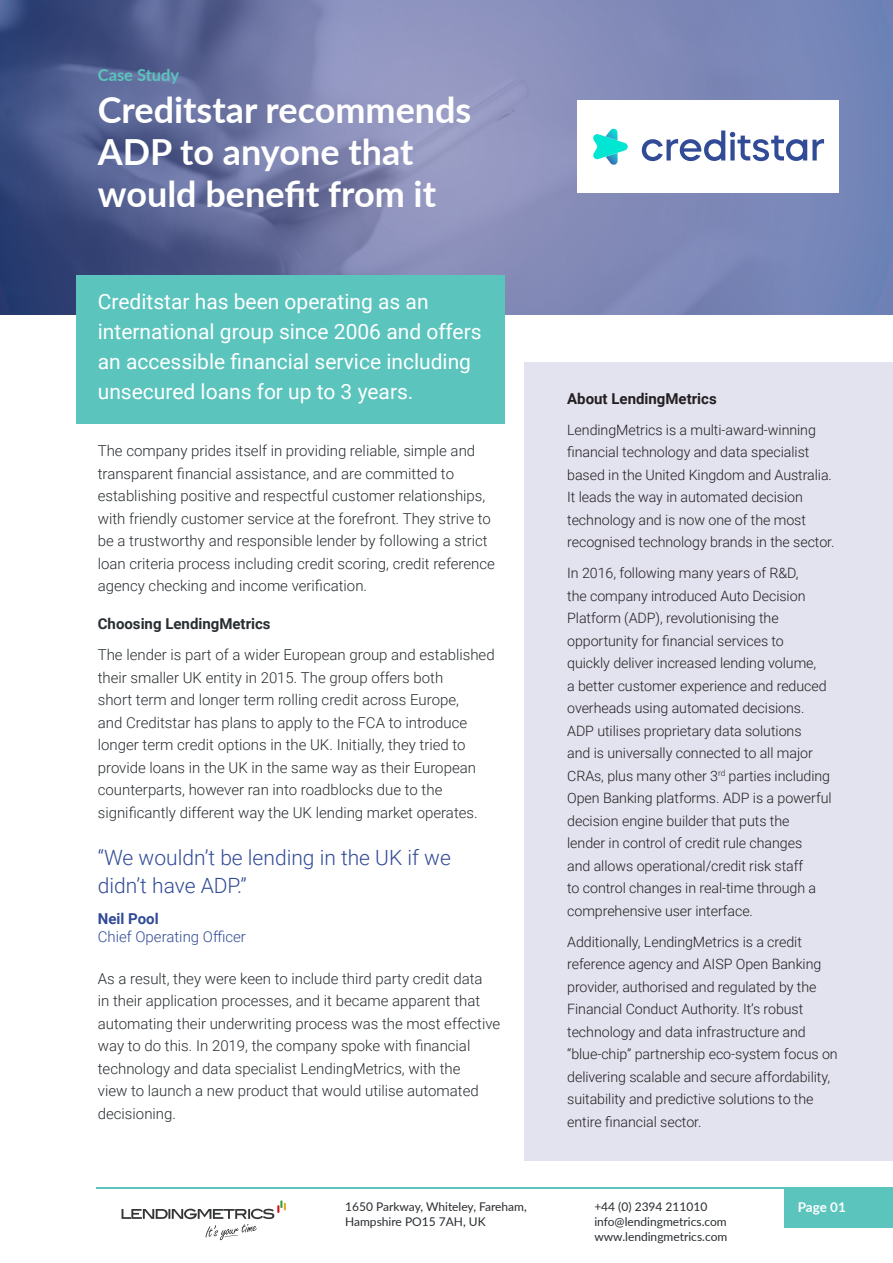
<style>
.page{position:relative;width:893px;height:1263px;background:#fff}
.page>*{position:absolute;margin:0;border:0;box-sizing:border-box;transform-origin:0 0}
.Case_Study_Title{font:700 36px/42px "Lato";color:#fff}
.Case_Study_Opening_P{font:21px/30px "Roboto";color:#fff}
.Quote_Body{font:300 21px/28.5px "Roboto";color:#314a96}
.Case_Study_Header{font:700 16.5px "Lato";color:#5ac4bd}
.Body_Text{font:300 15px/22.5px "Roboto";color:#282d30}
.Body_Text_Para_Heade{font:700 15px "Roboto";color:#282d30}
.Quote_Author_Subtitl{font:300 15px "Roboto";color:#314a96}
.LM_Origin_Header{font:700 15px "Roboto";color:#231f20}
.Quote_Author{font:700 15px "Roboto";color:#314a96}
.Body_Text-2{font:300 14.25px/22.5px "Roboto";letter-spacing:-.005em;color:#231f20}
.Page_Numbering{font:700 13.5px "Lato";letter-spacing:-.005em;color:#fff}
.t1{font:12px/15px "Lato";color:#282d30}
</style>
<div class="page">
<svg style="left:0;top:0;width:893px;height:315px;background:#717ba9"></svg>
<div style="left:77px;top:275px;width:428px;height:149px;background:#5ac4bd"></div>
<div style="left:525px;top:362px;width:368px;height:799px;background:#e3e3f0"></div>
<div style="left:578px;top:101px;width:261px;height:92px;background:#fff"></div>
<svg style="left:642px;top:130px;width:182px;height:31px"></svg>
<svg style="left:593px;top:129px;width:35px;height:36px"></svg>
<svg style="left:122px;top:1200px;width:164px;height:40px"></svg>
<div style="left:784px;top:1187px;width:109px;height:40px;background:#5ac4bd"></div>
<hr style="left:96px;top:1187px;width:797px;height:1px;background:#5ac4bd">
<p class="Case_Study_Header" style="left:98px;top:63px;width:83px">Case Study</p>
<p class="Case_Study_Title" style="left:98px;top:88px;width:375px">Creditstar recommends<br>ADP to anyone that would benefit from it</p>
<p class="Case_Study_Opening_P" style="left:98px;top:286px;width:385px">Creditstar has been operating as an international group since 2006 and offers an accessible financial service including unsecured loans for up to 3 years.</p>
<p class="Body_Text" style="left:98px;top:439px;width:399px">The company prides itself in providing reliable, simple and transparent financial assistance, and are committed to establishing positive and respectful customer relationships, with friendly customer service at the forefront. They strive to be a trustworthy and responsible lender by following a strict loan criteria process including credit scoring, credit reference agency checking and income verification.</p>
<p class="Body_Text_Para_Heade" style="left:98px;top:613px;width:174px">Choosing LendingMetrics</p>
<p class="Body_Text" style="left:98px;top:643px;width:398px">The lender is part of a wider European group and established their smaller UK entity in 2015. The group offers both<br>short term and longer term rolling credit across Europe,<br>and Creditstar has plans to apply to the FCA to introduce longer term credit options in the UK. Initially, they tried to provide loans in the UK in the same way as their European counterparts, however ran into roadblocks due to the significantly different way the UK lending market operates.</p>
<p class="Quote_Body" style="left:98px;top:842px;width:355px">“We wouldn’t be lending in the UK if we didn’t have ADP.”</p>
<p class="Quote_Author" style="left:98px;top:908px;width:62px">Neil Pool</p>
<p class="Quote_Author_Subtitl" style="left:98px;top:926px;width:150px">Chief Operating Officer</p>
<p class="Body_Text" style="left:98px;top:966px;width:404px">As a result, they were keen to include third party credit data<br>in their application processes, and it became apparent that automating their underwriting process was the most effective way to do this. In 2019, the company spoke with financial technology and data specialist LendingMetrics, with the<br>view to launch a new product that would utilise automated decisioning.</p>
<p class="LM_Origin_Header" style="left:567px;top:388px;width:151px">About LendingMetrics</p>
<p class="Body_Text-2" style="left:567px;top:418px;width:269px">LendingMetrics is a multi-award-winning financial technology and data specialist based in the United Kingdom and Australia.<br>It leads the way in automated decision technology and is now one of the most recognised technology brands in the sector.</p>
<p class="Body_Text-2" style="left:567px;top:561px;width:266px">In 2016, following many years of R&amp;D,<br>the company introduced Auto Decision Platform (ADP), revolutionising the opportunity for financial services to<br>quickly deliver increased lending volume,<br>a better customer experience and reduced overheads using automated decisions.<br>ADP utilises proprietary data solutions<br>and is universally connected to all major CRAs, plus many other 3<sup>rd</sup> parties including Open Banking platforms. ADP is a powerful decision engine builder that puts the<br>lender in control of credit rule changes<br>and allows operational/credit risk staff<br>to control changes in real-time through a comprehensive user interface.</p>
<p class="Body_Text-2" style="left:567px;top:930px;width:272px">Additionally, LendingMetrics is a credit reference agency and AISP Open Banking provider, authorised and regulated by the Financial Conduct Authority. It’s robust technology and data infrastructure and “blue-chip” partnership eco-system focus on delivering scalable and secure affordability, suitability and predictive solutions to the entire financial sector.</p>
<p class="t1" style="left:345px;top:1198px;width:183px">1650 Parkway, Whiteley, Fareham,<br>Hampshire PO15 7AH, UK</p>
<p class="t1" style="left:594px;top:1198px;width:135px">+44 (0) 2394 211010 info@lendingmetrics.com www.lendingmetrics.com</p>
<p class="Page_Numbering" style="left:798px;top:1197px;width:50px">Page 01</p>
</div>
